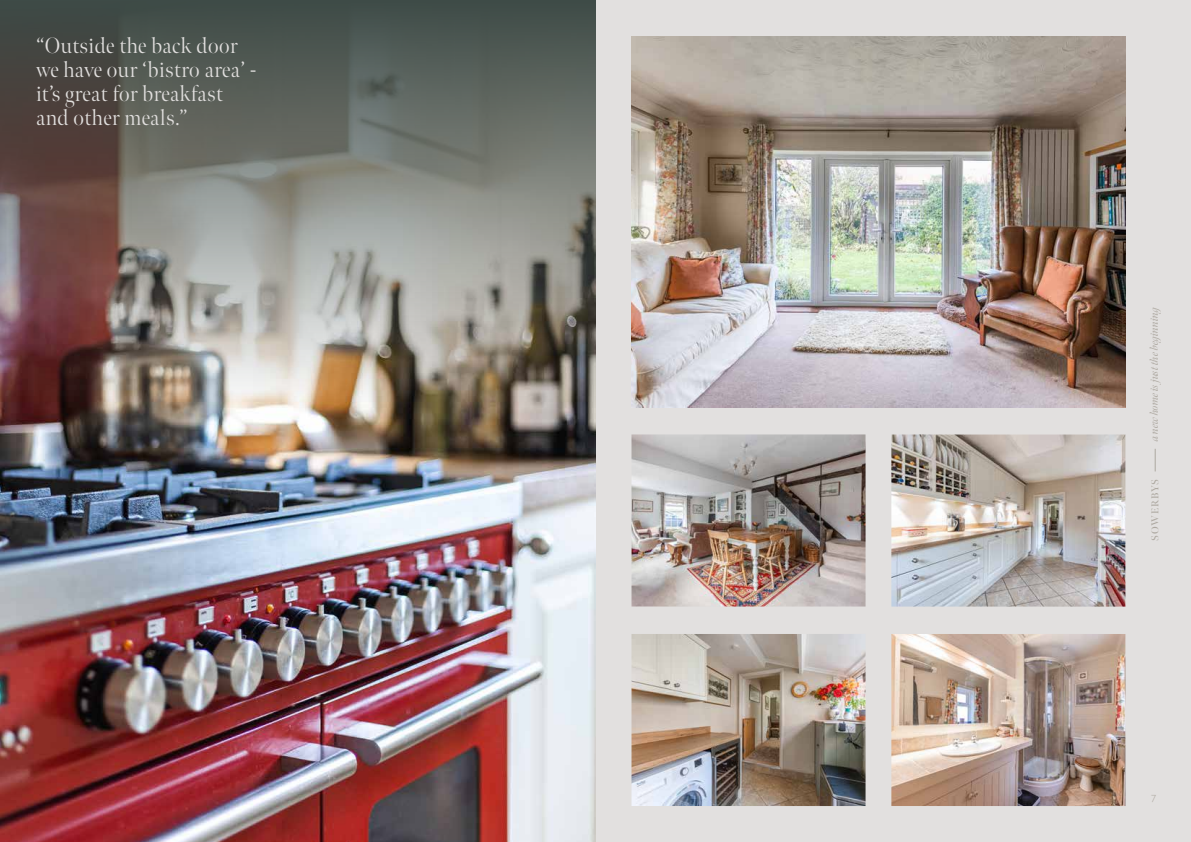
<style>
.page{position:relative;width:1191px;height:842px;background:#fff}
.page>*{position:absolute;margin:0;border:0;box-sizing:border-box;transform-origin:0 0}
.t1{font:300 22px/24px "Meno Banner";letter-spacing:.02em;color:#e1dfde}
.t2{font:italic 11px "Meno Banner";letter-spacing:-.01em;color:#ada8a0}
.t3{font:600 10px "Meno Banner";letter-spacing:.08em;color:#ada8a0}
.t4{font:300 10px "Quasimoda";color:#ada8a0}
</style>
<div class="page">
<div style="left:595px;top:0;width:596px;height:842px;background:#e2e0df"></div>
<svg style="left:1155px;top:449px;width:1px;height:22px"></svg>
<img style="left:631px;top:36px;width:494px;height:372px">
<img style="left:631px;top:634px;width:234px;height:172px">
<img style="left:0;top:408px;width:595px;height:434px">
<img style="left:891px;top:434px;width:234px;height:173px">
<img style="left:891px;top:634px;width:234px;height:172px">
<img style="left:631px;top:434px;width:234px;height:172px">
<img style="left:0;top:0;width:595px;height:408px">
<p class="t1" style="left:36px;top:33px;width:222px">“Outside the back door we have our ‘bistro area’ - it’s great for breakfast and other meals.”</p>
<p class="t2" style="left:1147px;top:441px;width:138px;rotate:-90deg">a new home is just the beginning</p>
<p class="t3" style="left:1149px;top:541px;width:63px;rotate:-90deg">SOWERBYS</p>
<p class="t4" style="left:1151px;top:791px;width:6px">7</p>
</div>
